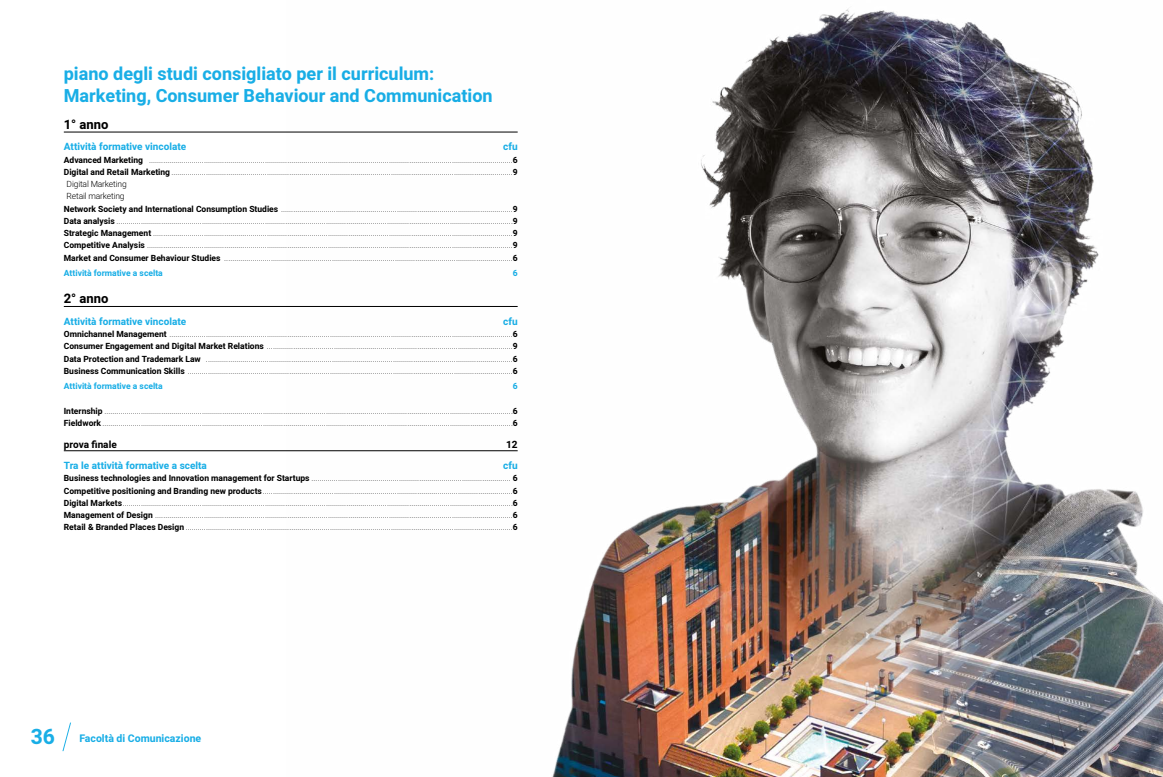
<style>
.page{position:relative;width:1163px;height:777px;background:#fff}
.page>*{position:absolute;margin:0;border:0;box-sizing:border-box;transform-origin:0 0}
.t1{font:700 21px "Heebo";color:#19aee6}
.t2{font:700 18px/21.6px "Heebo";color:#19aee6}
.t3{font:700 13px "Heebo";color:#000}
.t4{font:700 10.5px "Heebo";color:#19aee6}
.t5{font:700 10px "Heebo";color:#19aee6}
.t6{font:700 10px "Heebo";color:#000}
.t7{font:300 8.5px/12.3px "Heebo";letter-spacing:-.02em;color:#000;text-align:justify}
.t8{font:700 8.5px "Heebo";color:#19aee6}
.s1{font-weight:700}
</style>
<div class="page">
<svg style="left:62px;top:722px;width:9px;height:30px"></svg>
<hr style="left:64px;top:132px;width:453px;height:1px;background:#000">
<hr style="left:64px;top:306px;width:453px;height:1px;background:#000">
<hr style="left:64px;top:450px;width:453px;height:1px;background:#000">
<img style="left:287px;top:8px;width:875px;height:769px">
<h2 class="t2" style="left:64px;top:64px;width:430px">piano degli studi consigliato per il curriculum:<br>Marketing, Consumer Behaviour and Communication</h2>
<h3 class="t3" style="left:64px;top:115px;width:46px">1° anno</h3>
<p class="t5" style="left:64px;top:140px;width:124px">Attività formative vincolate</p>
<p class="t5" style="left:503px;top:140px;width:16px">cfu</p>
<p class="t7" style="left:64px;top:153px;width:455px"><span class="s1">Advanced Marketing</span> ...................................................................................................................................................................................<span class="s1">6</span></p>
<p class="t7" style="left:64px;top:165px;width:455px"><span class="s1">Digital and Retail Marketing</span> ........................................................................................................................................................................<span class="s1">9</span></p>
<p class="t7" style="left:67px;top:178px;width:62px">Digital Marketing</p>
<p class="t7" style="left:67px;top:190px;width:59px">Retail marketing</p>
<p class="t7" style="left:64px;top:202px;width:455px"><span class="s1">Network Society and International Consumption Studies</span> ..................................................................................................................<span class="s1">9</span></p>
<p class="t7" style="left:64px;top:215px;width:455px"><span class="s1">Data analysis</span> ...................................................................................................................................................................................................<span class="s1">9</span></p>
<p class="t7" style="left:64px;top:227px;width:455px"><span class="s1">Strategic Management</span> .................................................................................................................................................................................<span class="s1">9</span></p>
<p class="t7" style="left:64px;top:239px;width:455px"><span class="s1">Competitive Analysis</span> ....................................................................................................................................................................................<span class="s1">9</span></p>
<p class="t7" style="left:64px;top:251px;width:455px"><span class="s1">Market and Consumer Behaviour Studies</span> ..............................................................................................................................................<span class="s1">6</span></p>
<p class="t8" style="left:64px;top:267px;width:100px">Attività formative a scelta</p>
<p class="t8" style="left:512px;top:267px;width:6px">6</p>
<h3 class="t3" style="left:64px;top:290px;width:46px">2° anno</h3>
<p class="t5" style="left:64px;top:314px;width:124px">Attività formative vincolate</p>
<p class="t5" style="left:503px;top:314px;width:16px">cfu</p>
<p class="t7" style="left:64px;top:328px;width:455px"><span class="s1">Omnichannel Management</span> .........................................................................................................................................................................<span class="s1">6<br>Consumer Engagement and Digital Market Relations</span> .........................................................................................................................<span class="s1">9<br>Data Protection and Trademark Law</span> .......................................................................................................................................................<span class="s1">6<br>Business Communication Skills</span> ................................................................................................................................................................<span class="s1">6</span></p>
<p class="t8" style="left:64px;top:380px;width:100px">Attività formative a scelta</p>
<p class="t8" style="left:512px;top:380px;width:6px">6</p>
<p class="t7" style="left:64px;top:405px;width:455px"><span class="s1">Internship</span> .........................................................................................................................................................................................................<span class="s1">6<br>Fieldwork</span> ..........................................................................................................................................................................................................<span class="s1">6</span></p>
<p class="t6" style="left:64px;top:437px;width:54px">prova finale</p>
<p class="t6" style="left:506px;top:437px;width:13px">12</p>
<p class="t5" style="left:64px;top:458px;width:144px">Tra le attività formative a scelta</p>
<p class="t5" style="left:503px;top:458px;width:16px">cfu</p>
<p class="t7" style="left:64px;top:472px;width:455px"><span class="s1">Business technologies and Innovation management for Startups</span> .................................................................................................. <span class="s1">6<br>Competitive positioning and Branding new products</span>...........................................................................................................................<span class="s1">6<br>Digital Markets</span>................................................................................................................................................................................................<span class="s1">6<br>Management of Design</span> ................................................................................................................................................................................<span class="s1">6<br>Retail &amp; Branded Places Design</span> .................................................................................................................................................................<span class="s1">6</span></p>
<h1 class="t1" style="left:31px;top:722px;width:26px">36</h1>
<p class="t4" style="left:80px;top:731px;width:123px">Facoltà di Comunicazione</p>
</div>
